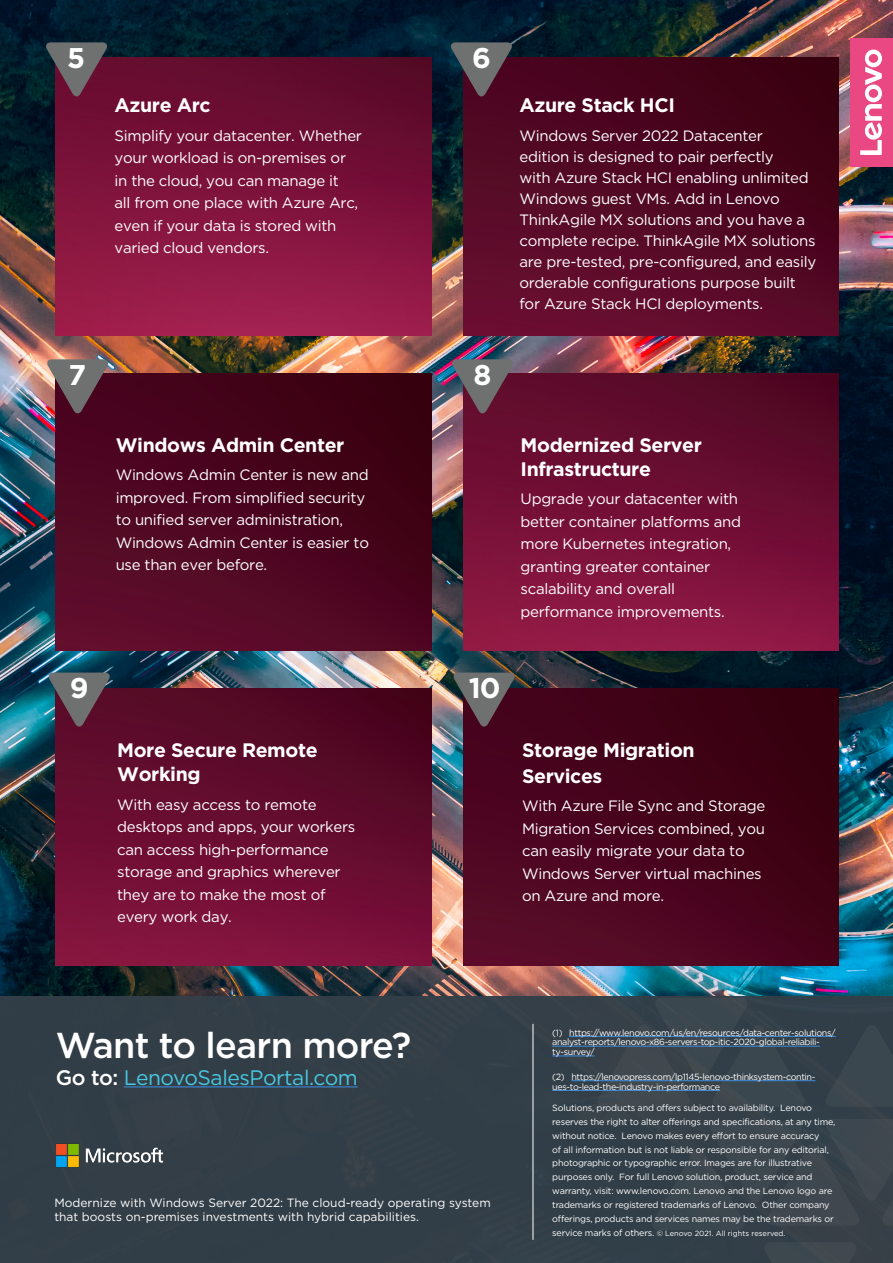
<style>
.page{position:relative;width:893px;height:1263px;background:#fff}
.page>*{position:absolute;margin:0;border:0;box-sizing:border-box;transform-origin:0 0}
.t1{font:500 36px "Gotham";letter-spacing:-.02em;color:#fff}
.t2{font:700 28.5px "Gotham";color:#fff}
.t3{font:21px "Gotham";letter-spacing:-.02em;color:#46c8e1}
.List_Paragraph{font:700 19.5px/24px "Gotham";letter-spacing:-.02em;color:#fff}
.List_Paragraph-2{font:15px/22.5px "Gotham";letter-spacing:-.02em;color:#fff}
.t4{font:12px/14.4px "Gotham";color:#fff}
.t5{font:9px/13.8px "Gotham";letter-spacing:-.02em;color:#fff}
.t6{font:9px/9.8px "Gotham";letter-spacing:-.04em;color:#fff}
.t7{font:7.5px "Gotham";color:#fff}
.s1{font-weight:500;color:#fff}
.s2{font-size:9px}
</style>
<div class="page">
<img style="left:0;top:0;width:893px;height:996px">
<div style="left:0;top:996px;width:893px;height:267px;background:#333f48"></div>
<img style="left:463px;top:58px;width:376px;height:277px">
<img style="left:56px;top:58px;width:376px;height:277px">
<div style="left:777px;top:1242px;width:79px;height:21px;background:#40474e"></div>
<svg style="left:663px;top:1119px;width:230px;height:111px"></svg>
<svg style="left:596px;top:998px;width:211px;height:109px"></svg>
<svg style="left:833px;top:1079px;width:40px;height:28px"></svg>
<svg style="left:45px;top:42px;width:63px;height:55px;background:#5d4752"></svg>
<svg style="left:450px;top:42px;width:63px;height:55px;background:#52454f"></svg>
<img style="left:56px;top:373px;width:376px;height:278px">
<img style="left:463px;top:373px;width:376px;height:278px">
<svg style="left:46px;top:359px;width:63px;height:55px;background:#6f5258"></svg>
<svg style="left:451px;top:359px;width:63px;height:55px;background:#6f545f"></svg>
<img style="left:463px;top:688px;width:376px;height:278px">
<img style="left:56px;top:688px;width:376px;height:278px">
<svg style="left:47px;top:672px;width:64px;height:56px;background:#5b4e5a"></svg>
<svg style="left:452px;top:672px;width:64px;height:56px;background:#604e55"></svg>
<div style="left:850px;top:38px;width:43px;height:129px;background:#e94882"></div>
<svg style="left:860px;top:50px;width:22px;height:105px"></svg>
<hr style="left:124px;top:1086px;width:234px;height:1px;background:#3e8ddd">
<hr style="left:533px;top:1024px;width:1px;height:216px;background:#fff">
<hr style="left:569px;top:1036px;width:267px;height:1px;background:#3e8ddd">
<hr style="left:552px;top:1046px;width:268px;height:1px;background:#3e8ddd">
<hr style="left:552px;top:1056px;width:43px;height:1px;background:#3e8ddd">
<hr style="left:571px;top:1080px;width:244px;height:1px;background:#3e8ddd">
<hr style="left:552px;top:1090px;width:168px;height:1px;background:#3e8ddd">
<img style="left:56px;top:1143px;width:108px;height:25px">
<p class="t2" style="left:67px;top:39px;width:19px">5</p>
<p class="t2" style="left:472px;top:39px;width:20px">6</p>
<p class="List_Paragraph" style="left:115px;top:93px;width:98px">Azure Arc</p>
<p class="List_Paragraph-2" style="left:115px;top:124px;width:249px">Simplify your datacenter. Whether your workload is on-premises or in the cloud, you can manage it<br>all from one place with Azure Arc, even if your data is stored with varied cloud vendors.</p>
<p class="List_Paragraph" style="left:519px;top:93px;width:157px">Azure Stack HCI</p>
<p class="List_Paragraph-2" style="left:519px;top:124px;width:298px;line-height:21px">Windows Server 2022 Datacenter edition is designed to pair perfectly<br>with Azure Stack HCI enabling unlimited Windows guest VMs. Add in Lenovo ThinkAgile MX solutions and you have a complete recipe. ThinkAgile MX solutions are pre-tested, pre-configured, and easily orderable configurations purpose built for Azure Stack HCI deployments.</p>
<p class="t2" style="left:68px;top:356px;width:19px">7</p>
<p class="t2" style="left:473px;top:356px;width:19px">8</p>
<p class="List_Paragraph" style="left:116px;top:432px;width:230px">Windows Admin Center</p>
<p class="List_Paragraph-2" style="left:116px;top:463px;width:255px">Windows Admin Center is new and improved. From simplified security to unified server administration,<br>Windows Admin Center is easier to use than ever before.</p>
<p class="List_Paragraph" style="left:521px;top:432px;width:183px">Modernized Server<br>Infrastructure</p>
<p class="List_Paragraph-2" style="left:521px;top:487px;width:222px">Upgrade your datacenter with better container platforms and more Kubernetes integration, granting greater container scalability and overall performance improvements.</p>
<p class="t2" style="left:70px;top:669px;width:20px">9</p>
<p class="t2" style="left:469px;top:669px;width:33px">10</p>
<p class="List_Paragraph" style="left:117px;top:738px;width:202px">More Secure Remote<br>Working</p>
<p class="List_Paragraph-2" style="left:117px;top:793px;width:240px">With easy access to remote desktops and apps, your workers can access high-performance storage and graphics wherever they are to make the most of every work day.</p>
<p class="List_Paragraph" style="left:522px;top:738px;width:174px">Storage Migration</p>
<p class="List_Paragraph" style="left:522px;top:764px;width:82px">Services</p>
<p class="List_Paragraph-2" style="left:522px;top:794px;width:245px">With Azure File Sync and Storage<br>Migration Services combined, you can easily migrate your data to<br>Windows Server virtual machines on Azure and more.</p>
<p class="t1" style="left:56px;top:1021px;width:357px">Want to learn more?</p>
<p class="t3" style="left:56px;top:1064px;width:303px"><span class="s1">Go to:</span> LenovoSalesPortal.com</p>
<p class="t4" style="left:54px;top:1195px;width:438px">Modernize with Windows Server 2022: The cloud-ready operating system that boosts on-premises investments with hybrid capabilities.</p>
<p class="t6" style="left:552px;top:1027px;width:285px">(1) https://www.lenovo.com/us/en/resources/data-center-solutions/ analyst-reports/lenovo-x86-servers-top-itic-2020-global-reliabili&shy;ty-survey/</p>
<p class="t6" style="left:552px;top:1071px;width:265px">(2) https://lenovopress.com/lp1145-lenovo-thinksystem-contin&shy;ues-to-lead-the-industry-in-performance</p>
<p class="t5" style="left:552px;top:1101px;width:285px">Solutions, products and offers subject to availability. Lenovo reserves the right to alter offerings and specifications, at any time, without notice. Lenovo makes every effort to ensure accuracy<br>of all information but is not liable or responsible for any editorial, photographic or typographic error. Images are for illustrative purposes only. For full Lenovo solution, product, service and warranty, visit: www.lenovo.com. Lenovo and the Lenovo logo are trademarks or registered trademarks of Lenovo. Other company offerings, products and services names may be the trademarks or</p>
<p class="t7" style="left:552px;top:1228px;width:235px"><span class="s2">service marks of others.</span> © Lenovo 2021. All rights reserved.</p>
</div>
